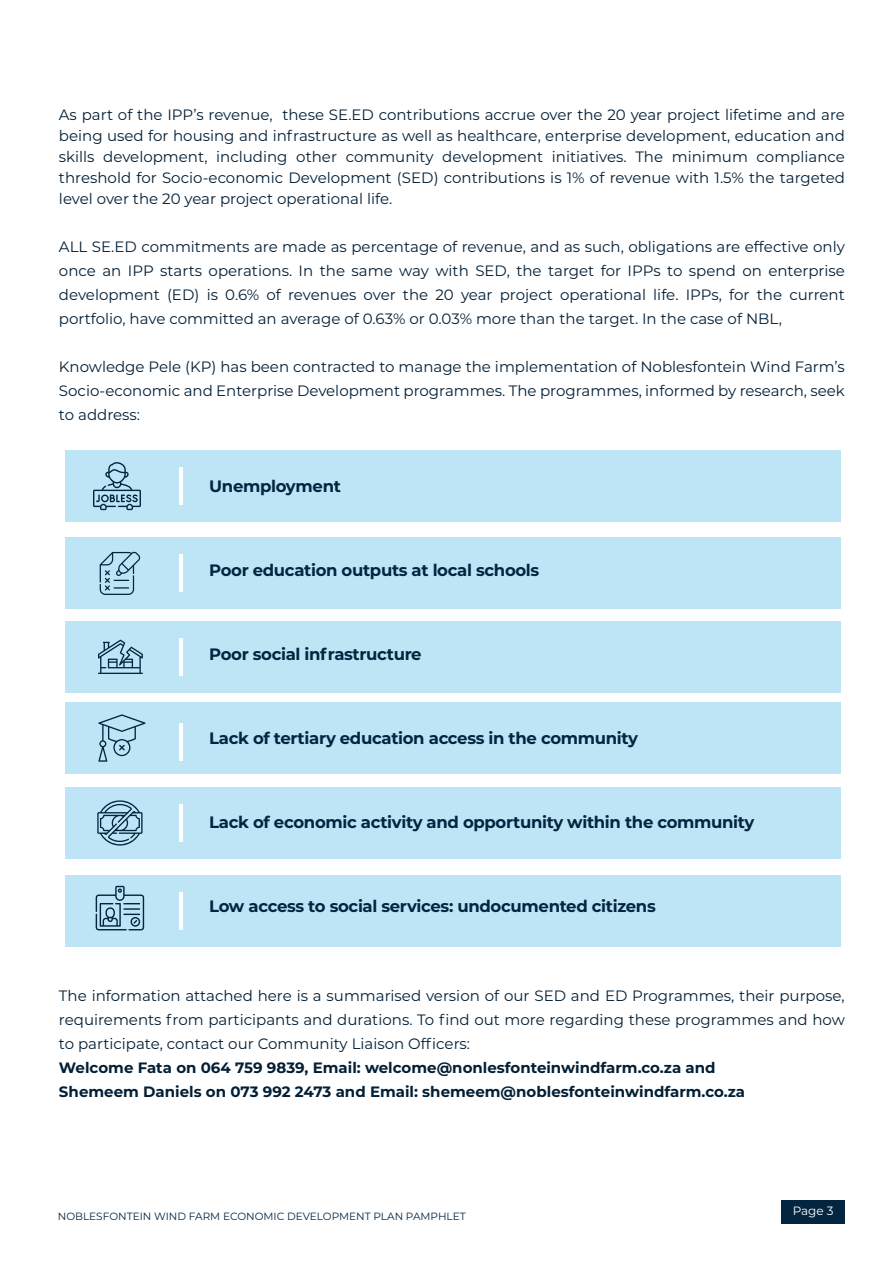
<style>
.page{position:relative;width:893px;height:1263px;background:#fff}
.page>*{position:absolute;margin:0;border:0;box-sizing:border-box;transform-origin:0 0}
.t1{font:700 16.5px "Montserrat";letter-spacing:-.02em;color:#03253f}
.t2{font:15px/24px "Montserrat";color:#031f35;text-align:justify}
.t3{font:700 15px/24px "Montserrat";color:#031f35}
.t4{font:12px "Montserrat";color:#fff}
.t5{font:10.5px "Montserrat";color:#03253f}
</style>
<div class="page">
<div style="left:66px;top:450px;width:775px;height:72px;background:#bee5f6"></div>
<div style="left:66px;top:538px;width:775px;height:71px;background:#bee5f6"></div>
<div style="left:66px;top:621px;width:775px;height:71px;background:#bee5f6"></div>
<div style="left:66px;top:702px;width:775px;height:72px;background:#bee5f6"></div>
<div style="left:66px;top:787px;width:775px;height:72px;background:#bee5f6"></div>
<div style="left:66px;top:875px;width:775px;height:72px;background:#bee5f6"></div>
<div style="left:781px;top:1199px;width:64px;height:24px;background:#03253f"></div>
<hr style="left:179px;top:467px;width:3px;height:38px;background:#fff">
<hr style="left:179px;top:555px;width:3px;height:37px;background:#fff">
<hr style="left:179px;top:638px;width:3px;height:37px;background:#fff">
<hr style="left:179px;top:723px;width:3px;height:37px;background:#fff">
<hr style="left:179px;top:804px;width:3px;height:38px;background:#fff">
<hr style="left:179px;top:892px;width:3px;height:38px;background:#fff">
<svg style="left:93px;top:462px;width:48px;height:48px"></svg>
<svg style="left:100px;top:551px;width:41px;height:44px"></svg>
<svg style="left:97px;top:800px;width:46px;height:45px"></svg>
<svg style="left:98px;top:714px;width:48px;height:48px"></svg>
<svg style="left:96px;top:886px;width:48px;height:44px"></svg>
<svg style="left:98px;top:640px;width:45px;height:34px"></svg>
<p class="t2" style="left:59px;top:103px;width:787px;line-height:21px">As part of the IPP’s revenue, these SE.ED contributions accrue over the 20 year project lifetime and are being used for housing and infrastructure as well as healthcare, enterprise development, education and skills development, including other community development initiatives. The minimum compliance threshold for Socio-economic Development (SED) contributions is 1% of revenue with 1.5% the targeted level over the 20 year project operational life.</p>
<p class="t2" style="left:59px;top:234px;width:787px">ALL SE.ED commitments are made as percentage of revenue, and as such, obligations are effective only once an IPP starts operations. In the same way with SED, the target for IPPs to spend on enterprise development (ED) is 0.6% of revenues over the 20 year project operational life. IPPs, for the current portfolio, have committed an average of 0.63% or 0.03% more than the target. In the case of NBL,</p>
<p class="t2" style="left:59px;top:354px;width:787px">Knowledge Pele (KP) has been contracted to manage the implementation of Noblesfontein Wind Farm’s Socio-economic and Enterprise Development programmes. The programmes, informed by research, seek to address:</p>
<p class="t1" style="left:209px;top:474px;width:133px">Unemployment</p>
<p class="t1" style="left:209px;top:558px;width:332px">Poor education outputs at local schools</p>
<p class="t1" style="left:209px;top:642px;width:214px">Poor social infrastructure</p>
<p class="t1" style="left:209px;top:726px;width:430px">Lack of tertiary education access in the community</p>
<p class="t1" style="left:209px;top:810px;width:547px">Lack of economic activity and opportunity within the community</p>
<p class="t1" style="left:209px;top:894px;width:448px">Low access to social services: undocumented citizens</p>
<p class="t2" style="left:59px;top:983px;width:787px">The information attached here is a summarised version of our SED and ED Programmes, their purpose, requirements from participants and durations. To find out more regarding these programmes and how to participate, contact our Community Liaison Officers:</p>
<p class="t3" style="left:59px;top:1055px;width:688px">Welcome Fata on 064 759 9839, Email: welcome@nonlesfonteinwindfarm.co.za and<br>Shemeem Daniels on 073 992 2473 and Email: shemeem@noblesfonteinwindfarm.co.za</p>
<p class="t5" style="left:58px;top:1209px;width:409px">NOBLESFONTEIN WIND FARM ECONOMIC DEVELOPMENT PLAN PAMPHLET</p>
<p class="t4" style="left:793px;top:1202px;width:42px">Page 3</p>
</div>
